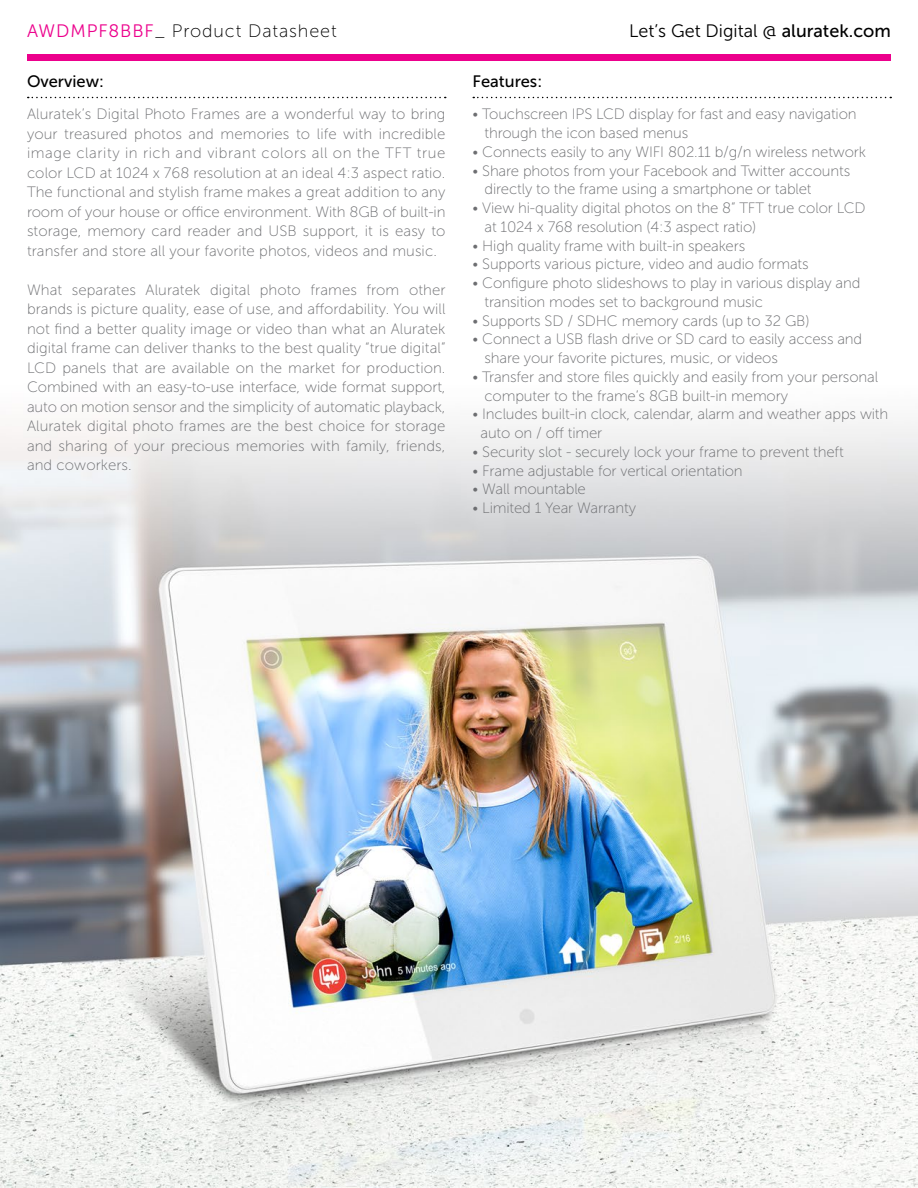
<style>
.page{position:relative;width:918px;height:1188px;background:#fff}
.page>*{position:absolute;margin:0;border:0;box-sizing:border-box;transform-origin:0 0}
.t1{font:18px "Museo Sans 300";color:#000}
.t2{font:18px "Museo Sans 100";letter-spacing:.05em;color:#000}
.t3{font:16.5px "Museo Sans 500";color:#000}
.t4{font:15px/19.5px "Museo Sans 100";letter-spacing:-.01em;color:#6d6e71}
.s1{font-family:"Museo Sans 300";color:#ec008c}
.s2{font-family:"Museo Sans 500"}
</style>
<div class="page">
<img style="left:0;top:96px;width:918px;height:1092px">
<hr style="left:917px;top:998px;width:1px;height:121px;background:#f1f1f2">
<svg style="left:917px;top:300px;width:1px;height:221px"></svg>
<svg style="left:28px;top:97px;width:418px;height:1px"></svg>
<svg style="left:473px;top:97px;width:418px;height:1px"></svg>
<div style="left:27px;top:54px;width:864px;height:7px;background:#ec008c"></div>
<p class="t2" style="left:27px;top:21px;width:311px"><span class="s1">AWDMPF8BBF</span>_ Product Datasheet</p>
<p class="t1" style="left:629px;top:21px;width:263px">Let’s Get Digital @ <span class="s2">aluratek.com</span></p>
<p class="t3" style="left:27px;top:72px;width:78px">Overview:</p>
<p class="t4" style="left:27px;top:105px;width:420px;text-align:justify">Aluratek’s Digital Photo Frames are a wonderful way to bring your treasured photos and memories to life with incredible image clarity in rich and vibrant colors all on the TFT true color LCD at 1024 x 768 resolution at an ideal 4:3 aspect ratio.<br>The functional and stylish frame makes a great addition to any room of your house or office environment. With 8GB of built-in storage, memory card reader and USB support, it is easy to transfer and store all your favorite photos, videos and music.</p>
<p class="t4" style="left:27px;top:280px;width:420px;text-align:justify">What separates Aluratek digital photo frames from other brands is picture quality, ease of use, and affordability. You will not find a better quality image or video than what an Aluratek digital frame can deliver thanks to the best quality “true digital” LCD panels that are available on the market for production.<br>Combined with an easy-to-use interface, wide format support, auto on motion sensor and the simplicity of automatic playback, Aluratek digital photo frames are the best choice for storage and sharing of your precious memories with family, friends, and coworkers.</p>
<p class="t3" style="left:472px;top:72px;width:71px">Features:</p>
<p class="t4" style="left:485px;top:105px;width:374px;line-height:18.8px;text-indent:-12px">• Touchscreen IPS LCD display for fast and easy navigation through the icon based menus</p>
<p class="t4" style="left:472px;top:142px;width:395px">• Connects easily to any WIFI 802.11 b/g/n wireless network</p>
<p class="t4" style="left:485px;top:161px;width:367px;line-height:18.8px;text-indent:-12px">• Share photos from your Facebook and Twitter accounts directly to the frame using a smartphone or tablet</p>
<p class="t4" style="left:485px;top:199px;width:383px;line-height:18.8px;text-indent:-12px">• View hi-quality digital photos on the 8” TFT true color LCD at 1024 x 768 resolution (4:3 aspect ratio)</p>
<p class="t4" style="left:472px;top:236px;width:274px">• High quality frame with built-in speakers</p>
<p class="t4" style="left:472px;top:255px;width:338px">• Supports various picture, video and audio formats</p>
<p class="t4" style="left:485px;top:274px;width:377px;line-height:18.8px;text-indent:-12px">• Configure photo slideshows to play in various display and transition modes set to background music</p>
<p class="t4" style="left:472px;top:311px;width:339px">• Supports SD / SDHC memory cards (up to 32 GB)</p>
<p class="t4" style="left:485px;top:330px;width:379px;line-height:18.8px;text-indent:-12px">• Connect a USB flash drive or SD card to easily access and share your favorite pictures, music, or videos</p>
<p class="t4" style="left:485px;top:367px;width:395px;line-height:18.8px;text-indent:-12px">• Transfer and store files quickly and easily from your personal computer to the frame’s 8GB built-in memory</p>
<p class="t4" style="left:481px;top:405px;width:409px;line-height:18.8px;text-indent:-8px">• Includes built-in clock, calendar, alarm and weather apps with auto on / off timer</p>
<p class="t4" style="left:472px;top:442px;width:373px">• Security slot - securely lock your frame to prevent theft</p>
<p class="t4" style="left:472px;top:461px;width:272px">• Frame adjustable for vertical orientation</p>
<p class="t4" style="left:472px;top:480px;width:115px">• Wall mountable</p>
<p class="t4" style="left:472px;top:498px;width:165px">• Limited 1 Year Warranty</p>
</div>
